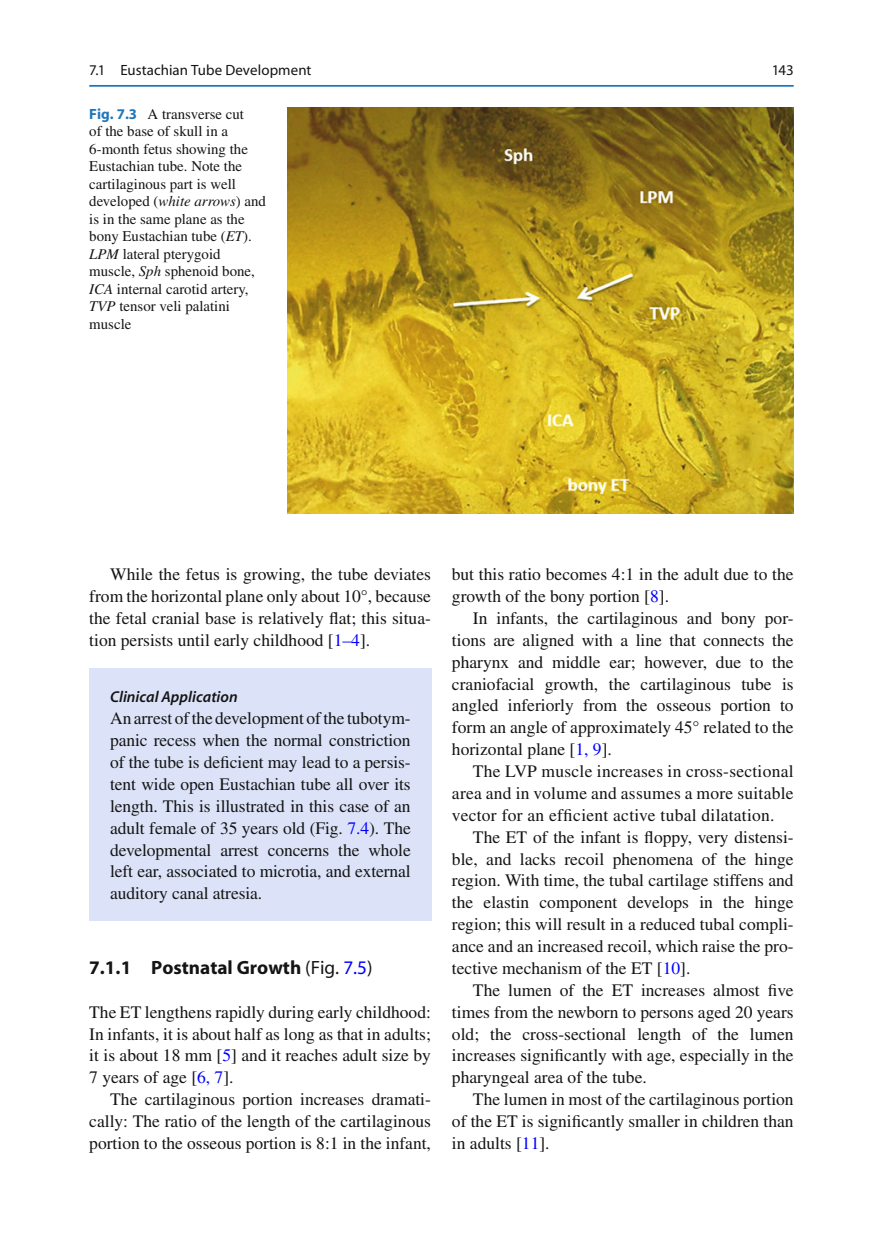
<style>
.page{position:relative;width:883px;height:1260px;background:#fff}
.page>*{position:absolute;margin:0;border:0;box-sizing:border-box;transform-origin:0 0}
.t1{font:700 19.25px "Myriad";color:#131413}
.t2{font:17.5px/21.9px "Times";color:#131413;text-align:justify}
.t3{font:italic 600 15.75px "Myriad";color:#131413}
.t4{font:14.88px/17.5px "Times";color:#131413}
.t5{font:14.88px "Myriad";letter-spacing:.005em;color:#131413}
.s1{font-family:"Myriad";font-weight:700;color:#1f77b9}
.s2{font-style:italic}
.s3{color:#00f}
.s4{font-weight:400}
.s5{font-weight:400;color:#00f}
</style>
<div class="page">
<hr style="left:89px;top:85px;width:705px;height:2px;background:#1f77b9">
<img style="left:288px;top:107px;width:506px;height:406px">
<div style="left:89px;top:668px;width:343px;height:252px;background:#dce3f8"></div>
<p class="t5" style="left:89px;top:64px;width:224px">7.1 Eustachian Tube Development</p>
<p class="t5" style="left:772px;top:64px;width:23px">143</p>
<p class="t4" style="left:89px;top:106px;width:178px"><span class="s1">Fig. 7.3</span> A transverse cut<br>of the base of skull in a<br>6-month fetus showing the<br>Eustachian tube. Note the cartilaginous part is well developed ( <span class="s2">white arrows</span> ) and is in the same plane as the bony Eustachian tube ( <span class="s2">ET</span> ).<br><span class="s2">LPM</span> lateral pterygoid muscle, <span class="s2">Sph</span> sphenoid bone,<br><span class="s2">ICA</span> internal carotid artery,<br><span class="s2">TVP</span> tensor veli palatini muscle</p>
<p class="t2" style="left:89px;top:565px;width:343px;text-indent:21px">While the fetus is growing, the tube deviates from the horizontal plane only about 10°, because the fetal cranial base is relatively fl at; this situa&shy;tion persists until early childhood [ <span class="s3">1–4</span> ] .</p>
<p class="t3" style="left:110px;top:691px;width:129px">Clinical Application</p>
<p class="t2" style="left:110px;top:709px;width:302px">An arrest of the development of the tubotym&shy;panic recess when the normal constriction of the tube is de fi cient may lead to a persis&shy;tent wide open Eustachian tube all over its length. This is illustrated in this case of an adult female of 35 years old (Fig. <span class="s3">7.4</span> ). The developmental arrest concerns the whole left ear, associated to microtia, and external auditory canal atresia.</p>
<p class="t1" style="left:89px;top:960px;width:285px">7.1.1 Postnatal Growth <span class="s4">(Fig.</span> <span class="s5">7.5</span> <span class="s4">)</span></p>
<p class="t2" style="left:89px;top:1003px;width:343px">The ET lengthens rapidly during early childhood:<br>In infants, it is about half as long as that in adults; it is about 18 mm [ <span class="s3">5</span> ] and it reaches adult size by 7 years of age [ <span class="s3">6, 7</span> ] .</p>
<p class="t2" style="left:89px;top:1090px;width:343px;text-indent:21px">The cartilaginous portion increases dramati&shy;cally: The ratio of the length of the cartilaginous portion to the osseous portion is 8:1 in the infant,</p>
<p class="t2" style="left:452px;top:565px;width:343px">but this ratio becomes 4:1 in the adult due to the growth of the bony portion [ <span class="s3">8</span> ] .</p>
<p class="t2" style="left:452px;top:609px;width:343px;text-indent:21px">In infants, the cartilaginous and bony por&shy;tions are aligned with a line that connects the pharynx and middle ear; however, due to the craniofacial growth, the cartilaginous tube is angled inferiorly from the osseous portion to form an angle of approximately 45° related to the horizontal plane [ <span class="s3">1, 9</span> ] .</p>
<p class="t2" style="left:452px;top:762px;width:343px;text-indent:21px">The LVP muscle increases in cross-sectional area and in volume and assumes a more suitable vector for an ef fi cient active tubal dilatation.</p>
<p class="t2" style="left:452px;top:828px;width:343px;text-indent:21px">The ET of the infant is fl oppy, very distensi&shy;ble, and lacks recoil phenomena of the hinge region. With time, the tubal cartilage stiffens and the elastin component develops in the hinge region; this will result in a reduced tubal compli&shy;ance and an increased recoil, which raise the pro&shy;tective mechanism of the ET [ <span class="s3">10</span> ] .</p>
<p class="t2" style="left:452px;top:981px;width:343px;text-indent:21px">The lumen of the ET increases almost fi ve times from the newborn to persons aged 20 years old; the cross-sectional length of the lumen increases signi fi cantly with age, especially in the pharyngeal area of the tube.</p>
<p class="t2" style="left:452px;top:1090px;width:343px;text-indent:21px">The lumen in most of the cartilaginous portion of the ET is signi fi cantly smaller in children than in adults [ <span class="s3">11</span> ] .</p>
</div>
